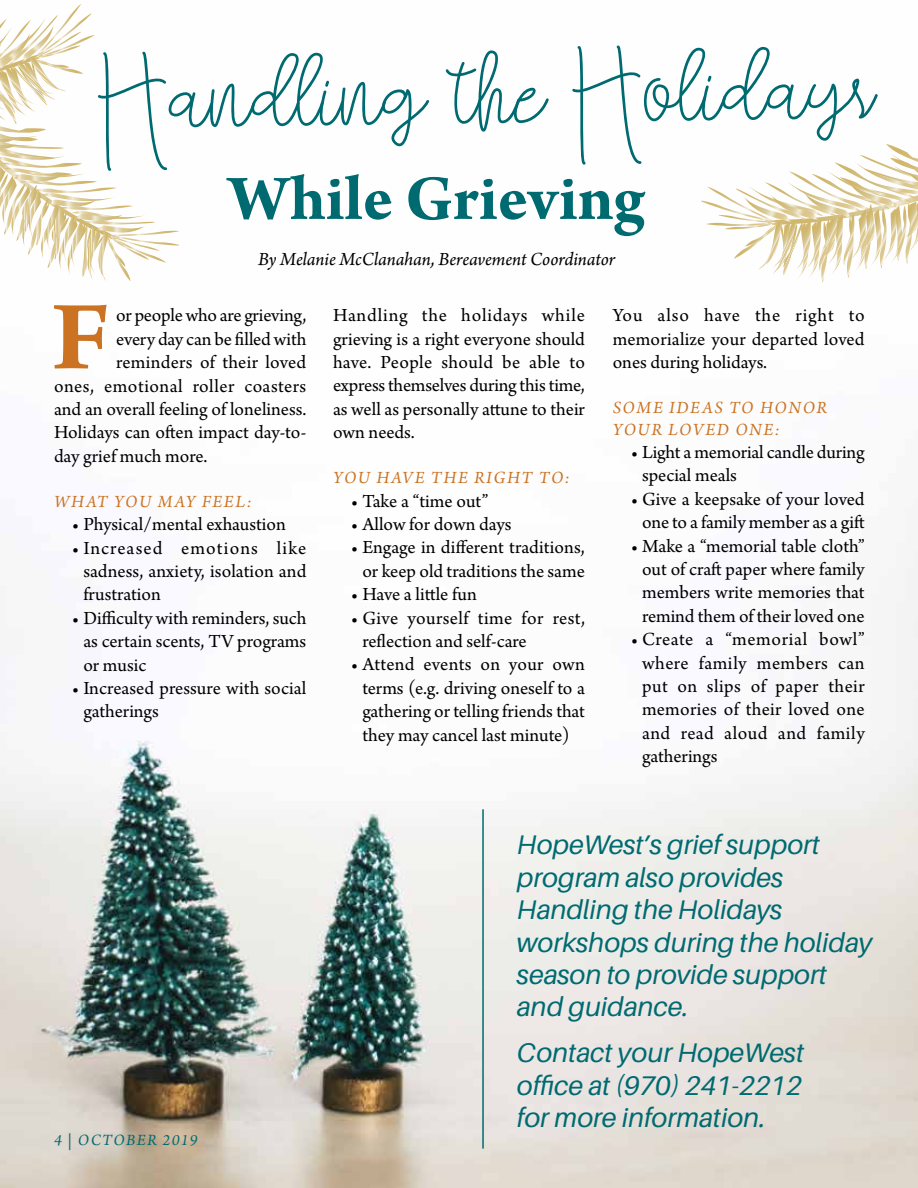
<style>
.page{position:relative;width:918px;height:1188px;background:#fff}
.page>*{position:absolute;margin:0;border:0;box-sizing:border-box;transform-origin:0 0}
.t1{font:700 104.1px "Arno Pro";color:#cb7322}
.t2{font:91.5px "Falling Slowly";color:#006a71}
.t3{font:700 67.5px "Arno Pro";color:#006a71}
.t4{font:italic 27px/32.4px "Aileron";color:#006a71}
.t5{font:19.5px/23.4px "Arno Pro";color:#000;text-align:justify}
.t6{font:italic 19.5px "Arno Pro";letter-spacing:-.005em;color:#000}
.t7{font:19.5px "Arno Pro";letter-spacing:.025em;color:#000}
.t8{font:italic 18px/21.6px "Arno Pro";letter-spacing:.085em;color:#cb7322}
.t9{font:italic 16.5px "Arno Pro";letter-spacing:.075em;color:#006a71}
</style>
<div class="page">
<img style="left:0;top:550px;width:917px;height:638px">
<svg style="left:701px;top:144px;width:217px;height:139px"></svg>
<svg style="left:0;top:4px;width:179px;height:277px"></svg>
<hr style="left:482px;top:809px;width:2px;height:340px;background:#006a71">
<h2 class="t2" style="left:97px;top:49px;width:777px;rotate:-1deg">Handling the Holidays</h2>
<h3 class="t3" style="left:228px;top:159px;width:418px">While Grieving</h3>
<p class="t6" style="left:258px;top:248px;width:359px">By Melanie McClanahan, Bereavement Coordinator</p>
<h1 class="t1" style="left:52px;top:277px;width:60px">F</h1>
<p class="t5" style="left:116px;top:305px;width:192px">or people who are grieving,</p>
<p class="t5" style="left:116px;top:328px;width:192px">every day can be filled with</p>
<p class="t5" style="left:116px;top:352px;width:192px">reminders of their loved</p>
<p class="t7" style="left:54px;top:375px;width:254px">ones, emotional roller coasters</p>
<p class="t5" style="left:54px;top:398px;width:254px">and an overall feeling of loneliness.</p>
<p class="t5" style="left:54px;top:422px;width:254px">Holidays can often impact day-to-</p>
<p class="t5" style="left:54px;top:445px;width:155px">day grief much more.</p>
<p class="t8" style="left:54px;top:492px;width:199px">WHAT YOU MAY FEEL:</p>
<p class="t5" style="left:72px;top:514px;width:215px">• Physical/mental exhaustion</p>
<p class="t5" style="left:83px;top:537px;width:225px;text-indent:-11px">• Increased emotions like sadness, anxiety, isolation and frustration</p>
<p class="t5" style="left:83px;top:607px;width:225px;text-indent:-11px">• Difficulty with reminders, such as certain scents, TV programs or music</p>
<p class="t5" style="left:83px;top:677px;width:225px;text-indent:-11px">• Increased pressure with social gatherings</p>
<p class="t9" style="left:54px;top:1131px;width:145px">4 | OCTOBER 2019</p>
<p class="t5" style="left:333px;top:305px;width:254px">Handling the holidays while grieving is a right everyone should have. People should be able to express themselves during this time, as well as personally attune to their own needs.</p>
<p class="t8" style="left:333px;top:468px;width:238px">YOU HAVE THE RIGHT TO:</p>
<p class="t5" style="left:351px;top:490px;width:139px">• Take a “time out”</p>
<p class="t5" style="left:351px;top:514px;width:162px">• Allow for down days</p>
<p class="t5" style="left:351px;top:537px;width:236px;text-align:center">• Engage in different traditions, or keep old traditions the same</p>
<p class="t5" style="left:351px;top:584px;width:127px">• Have a little fun</p>
<p class="t5" style="left:362px;top:607px;width:224px;text-indent:-11px">• Give yourself time for rest, reflection and self-care</p>
<p class="t5" style="left:351px;top:654px;width:236px;text-align:center">• Attend events on your own terms (e.g. driving oneself to a gathering or telling friends that they may cancel last minute)</p>
<p class="t5" style="left:613px;top:305px;width:254px">You also have the right to memorialize your departed loved ones during holidays.</p>
<p class="t8" style="left:613px;top:398px;width:216px">SOME IDEAS TO HONOR<br>YOUR LOVED ONE:</p>
<p class="t5" style="left:642px;top:442px;width:224px;text-indent:-11px">• Light a memorial candle during special meals</p>
<p class="t5" style="left:631px;top:488px;width:235px;text-align:center">• Give a keepsake of your loved one to a family member as a gift</p>
<p class="t5" style="left:631px;top:535px;width:236px;text-align:center">• Make a “memorial table cloth” out of craft paper where family members write memories that remind them of their loved one</p>
<p class="t5" style="left:642px;top:629px;width:224px;text-indent:-11px">• Create a “memorial bowl” where family members can put on slips of paper their memories of their loved one and read aloud and family gatherings</p>
<h3 class="t4" style="left:517px;top:829px;width:357px">HopeWest’s grief support program also provides<br>Handling the Holidays workshops during the holiday season to provide support and guidance.</h3>
<h3 class="t4" style="left:517px;top:1037px;width:289px;text-align:justify">Contact your HopeWest office at (970) 241-2212 for more information.</h3>
</div>
